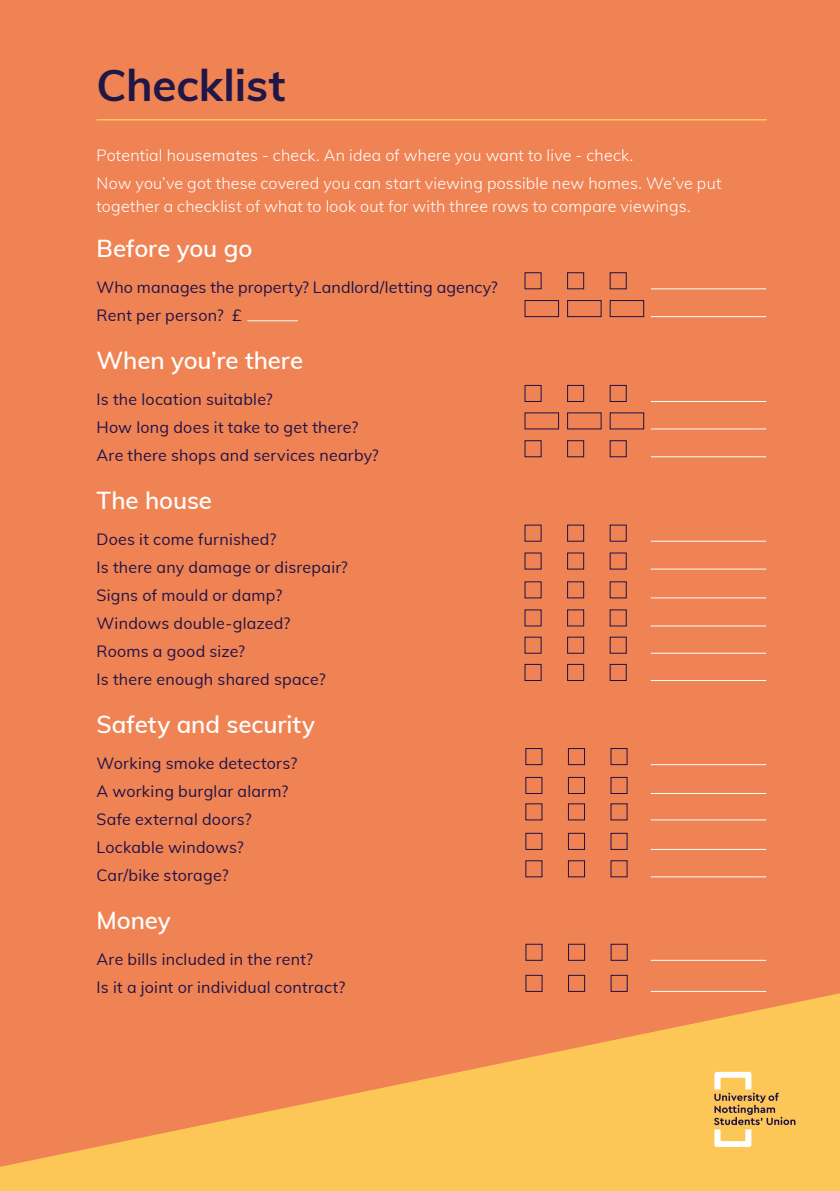
<style>
.page{position:relative;width:840px;height:1191px;background:#fff}
.page>*{position:absolute;margin:0;border:0;box-sizing:border-box;transform-origin:0 0}
.t1{font:700 44px "Muli";letter-spacing:-.005em;color:#201747}
.t2{font:600 24px "Muli";letter-spacing:-.005em;color:#fff}
.t3{font:16px/28px "Muli";letter-spacing:.015em;color:#1e1248}
.t4{font:300 16px/28px "Muli";letter-spacing:.015em;color:#fff}
</style>
<div class="page">
<div style="left:0;top:0;width:839px;height:1191px;background:#f08354"></div>
<svg style="left:0;top:993px;width:839px;height:198px;fill:#fdc758"></svg>
<div style="left:524px;top:272px;width:17px;height:17px;border:1px solid #1e1248"></div>
<div style="left:524px;top:300px;width:34px;height:17px;border:1px solid #1e1248"></div>
<div style="left:566px;top:272px;width:18px;height:17px;border:1px solid #1e1248"></div>
<div style="left:566px;top:300px;width:35px;height:17px;border:1px solid #1e1248"></div>
<div style="left:609px;top:272px;width:17px;height:17px;border:1px solid #1e1248"></div>
<div style="left:609px;top:300px;width:34px;height:17px;border:1px solid #1e1248"></div>
<div style="left:524px;top:385px;width:17px;height:17px;border:1px solid #1e1248"></div>
<div style="left:566px;top:385px;width:18px;height:17px;border:1px solid #1e1248"></div>
<div style="left:566px;top:440px;width:18px;height:17px;border:1px solid #1e1248"></div>
<div style="left:609px;top:385px;width:17px;height:17px;border:1px solid #1e1248"></div>
<div style="left:609px;top:440px;width:17px;height:17px;border:1px solid #1e1248"></div>
<div style="left:566px;top:524px;width:18px;height:17px;border:1px solid #1e1248"></div>
<div style="left:566px;top:552px;width:18px;height:17px;border:1px solid #1e1248"></div>
<div style="left:566px;top:581px;width:18px;height:17px;border:1px solid #1e1248"></div>
<div style="left:524px;top:664px;width:17px;height:17px;border:1px solid #1e1248"></div>
<div style="left:566px;top:609px;width:18px;height:17px;border:1px solid #1e1248"></div>
<div style="left:566px;top:636px;width:18px;height:17px;border:1px solid #1e1248"></div>
<div style="left:566px;top:664px;width:18px;height:17px;border:1px solid #1e1248"></div>
<div style="left:609px;top:664px;width:17px;height:17px;border:1px solid #1e1248"></div>
<div style="left:525px;top:974px;width:17px;height:18px;border:1px solid #1e1248"></div>
<div style="left:567px;top:943px;width:17px;height:17px;border:1px solid #1e1248"></div>
<div style="left:567px;top:974px;width:17px;height:18px;border:1px solid #1e1248"></div>
<div style="left:610px;top:974px;width:17px;height:18px;border:1px solid #1e1248"></div>
<hr style="left:96px;top:119px;width:670px;height:1px;background:#fdc758">
<hr style="left:650px;top:288px;width:115px;height:1px;background:#fff">
<hr style="left:650px;top:316px;width:115px;height:1px;background:#fff">
<hr style="left:650px;top:401px;width:115px;height:1px;background:#fff">
<hr style="left:650px;top:428px;width:115px;height:1px;background:#fff">
<hr style="left:650px;top:456px;width:115px;height:1px;background:#fff">
<hr style="left:650px;top:540px;width:115px;height:1px;background:#fff">
<hr style="left:650px;top:568px;width:115px;height:1px;background:#fff">
<hr style="left:650px;top:597px;width:115px;height:1px;background:#fff">
<hr style="left:650px;top:625px;width:115px;height:1px;background:#fff">
<hr style="left:650px;top:652px;width:115px;height:1px;background:#fff">
<hr style="left:650px;top:680px;width:115px;height:1px;background:#fff">
<div style="left:525px;top:748px;width:17px;height:17px;border:1px solid #1e1248"></div>
<div style="left:525px;top:777px;width:17px;height:17px;border:1px solid #1e1248"></div>
<div style="left:567px;top:748px;width:17px;height:17px;border:1px solid #1e1248"></div>
<div style="left:567px;top:777px;width:17px;height:17px;border:1px solid #1e1248"></div>
<div style="left:610px;top:748px;width:17px;height:17px;border:1px solid #1e1248"></div>
<div style="left:610px;top:777px;width:17px;height:17px;border:1px solid #1e1248"></div>
<div style="left:525px;top:833px;width:17px;height:17px;border:1px solid #1e1248"></div>
<div style="left:525px;top:860px;width:17px;height:17px;border:1px solid #1e1248"></div>
<div style="left:567px;top:833px;width:17px;height:17px;border:1px solid #1e1248"></div>
<div style="left:567px;top:860px;width:17px;height:17px;border:1px solid #1e1248"></div>
<div style="left:610px;top:833px;width:17px;height:17px;border:1px solid #1e1248"></div>
<div style="left:610px;top:860px;width:17px;height:17px;border:1px solid #1e1248"></div>
<hr style="left:650px;top:764px;width:115px;height:1px;background:#fff">
<hr style="left:650px;top:793px;width:115px;height:1px;background:#fff">
<hr style="left:650px;top:819px;width:115px;height:1px;background:#fff">
<hr style="left:650px;top:849px;width:115px;height:1px;background:#fff">
<hr style="left:650px;top:876px;width:115px;height:1px;background:#fff">
<hr style="left:650px;top:991px;width:115px;height:1px;background:#fff">
<hr style="left:650px;top:959px;width:115px;height:1px;background:#fff">
<hr style="left:247px;top:320px;width:51px;height:1px;background:#fff">
<svg style="left:713px;top:1071px;width:82px;height:76px;background:#e6bb69"></svg>
<h1 class="t1" style="left:96px;top:53px;width:190px">Checklist</h1>
<p class="t4" style="left:96px;top:141px;width:626px">Potential housemates - check. An idea of where you want to live - check.<br>Now you’ve got these covered you can start viewing possible new homes. We’ve put</p>
<p class="t4" style="left:96px;top:192px;width:595px">together a checklist of what to look out for with three rows to compare viewings.</p>
<h2 class="t2" style="left:96px;top:230px;width:157px">Before you go</h2>
<p class="t3" style="left:96px;top:272px;width:402px">Who manages the property? Landlord/letting agency?<br>Rent per person? £</p>
<h2 class="t2" style="left:96px;top:342px;width:208px">When you’re there</h2>
<p class="t3" style="left:96px;top:384px;width:283px">Is the location suitable?<br>How long does it take to get there?<br>Are there shops and services nearby?</p>
<h2 class="t2" style="left:96px;top:482px;width:117px">The house</h2>
<p class="t3" style="left:96px;top:524px;width:252px">Does it come furnished?<br>Is there any damage or disrepair?<br>Signs of mould or damp?<br>Windows double-glazed?<br>Rooms a good size?<br>Is there enough shared space?</p>
<h2 class="t2" style="left:96px;top:706px;width:220px">Safety and security</h2>
<p class="t3" style="left:96px;top:748px;width:202px">Working smoke detectors?<br>A working burglar alarm?<br>Safe external doors?<br>Lockable windows?<br>Car/bike storage?</p>
<h2 class="t2" style="left:96px;top:902px;width:76px">Money</h2>
<p class="t3" style="left:96px;top:944px;width:250px">Are bills included in the rent?<br>Is it a joint or individual contract?</p>
</div>
